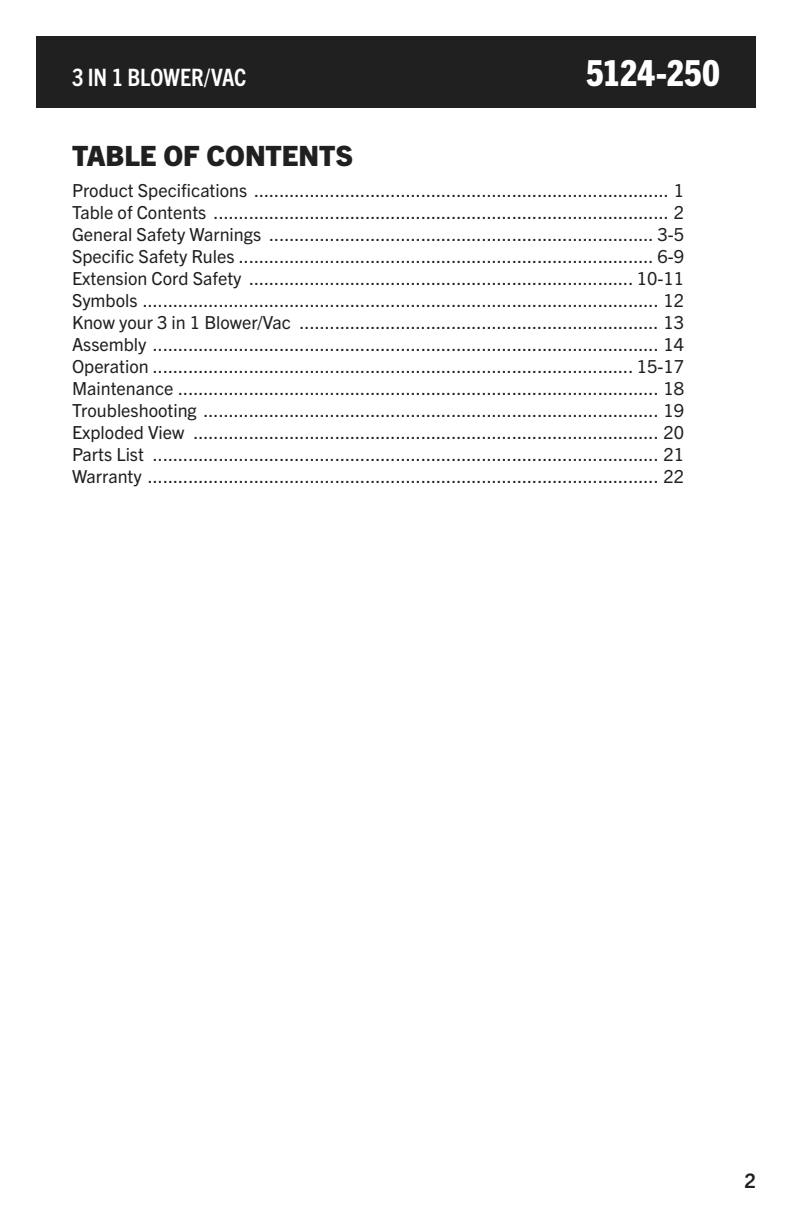
<style>
.page{position:relative;width:792px;height:1224px;background:#fff}
.page>*{position:absolute;margin:0;border:0;box-sizing:border-box;transform-origin:0 0}
.t1{font:800 condensed 36px "Trade Gothic Next LT Pro";letter-spacing:-.005em;color:#fff}
.t2{font:800 28px "Trade Gothic Next LT Pro";color:#202020}
.t3{font:700 condensed 24px "Trade Gothic Next LT Pro";letter-spacing:-.01em;color:#fff}
.t4{font:700 20px "Trade Gothic Next LT Pro";color:#202020}
.t5{font:18px/22px "Trade Gothic Next LT Pro";color:#202020;text-align:justify}
</style>
<div class="page">
<div style="left:36px;top:36px;width:720px;height:72px;background:#202020"></div>
<h3 class="t3" style="left:72px;top:61px;width:176px">3 IN 1 BLOWER/VAC</h3>
<h1 class="t1" style="left:586px;top:48px;width:135px">5124-250</h1>
<h2 class="t2" style="left:72px;top:136px;width:283px">TABLE OF CONTENTS</h2>
<p class="t5" style="left:72px;top:178px;width:613px">Product Specifications .................................................................................. 1<br>Table of Contents .......................................................................................... 2<br>General Safety Warnings ............................................................................ 3-5<br>Specific Safety Rules .................................................................................. 6-9<br>Extension Cord Safety ............................................................................ 10-11<br>Symbols ...................................................................................................... 12<br>Know your 3 in 1 Blower/Vac ....................................................................... 13<br>Assembly .................................................................................................... 14<br>Operation ............................................................................................... 15-17<br>Maintenance ............................................................................................... 18<br>Troubleshooting .......................................................................................... 19<br>Exploded View ............................................................................................ 20<br>Parts List .................................................................................................... 21<br>Warranty ..................................................................................................... 22</p>
<p class="t4" style="left:745px;top:1167px;width:13px">2</p>
</div>
